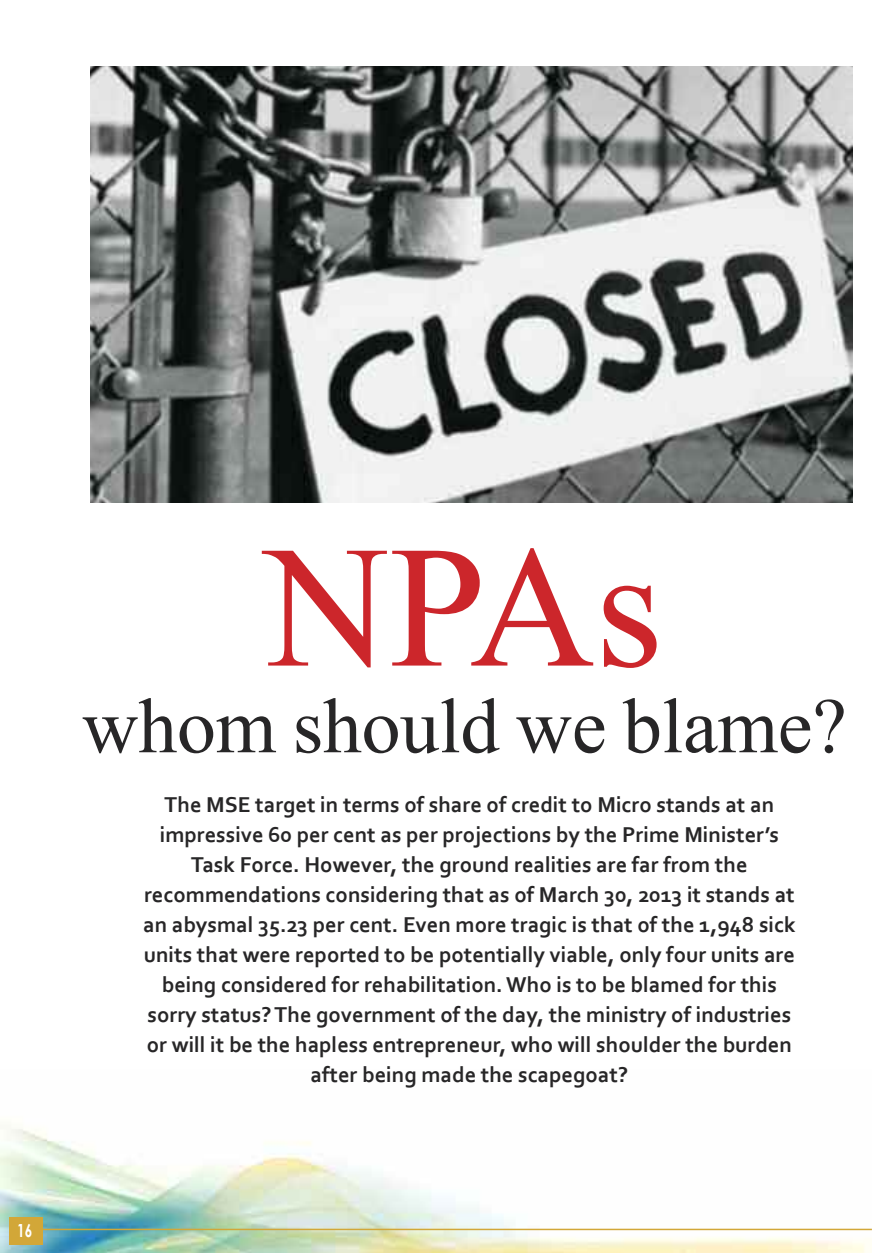
<style>
.page{position:relative;width:872px;height:1253px;background:#fff}
.page>*{position:absolute;margin:0;border:0;box-sizing:border-box;transform-origin:0 0}
.t1{font:173.4px "Times New Roman";color:#cc262b}
.t2{font:78px "Times New Roman";letter-spacing:-.005em;color:#272627}
.t3{font:700 22.5px/30px "Corbel";color:#272627;text-align:center}
.t4{font:700 18px "Century Gothic";color:#fff;scale:.75 1}
</style>
<div class="page">
<img style="left:0;top:1125px;width:872px;height:128px">
<div style="left:9px;top:1217px;width:33px;height:28px;background:#d2a738"></div>
<hr style="left:43px;top:1229px;width:828px;height:1px;background:#d2a738">
<img style="left:90px;top:67px;width:762px;height:436px">
<h1 class="t1" style="left:264px;top:511px;width:400px">NPAs</h1>
<h2 class="t2" style="left:82px;top:683px;width:766px">whom should we blame?</h2>
<p class="t3" style="left:143px;top:792px;width:654px">The MSE target in terms of share of credit to Micro stands at an impressive 60 per cent as per projections by the Prime Minister’s Task Force. However, the ground realities are far from the recommendations considering that as of March 30, 2013 it stands at an abysmal 35.23 per cent. Even more tragic is that of the 1,948 sick units that were reported to be potentially viable, only four units are being considered for rehabilitation. Who is to be blamed for this sorry status?The government of the day, the ministry of industries or will it be the hapless entrepreneur, who will shoulder the burden after being made the scapegoat?</p>
<p class="t4" style="left:17px;top:1219px;width:22px">16</p>
</div>
